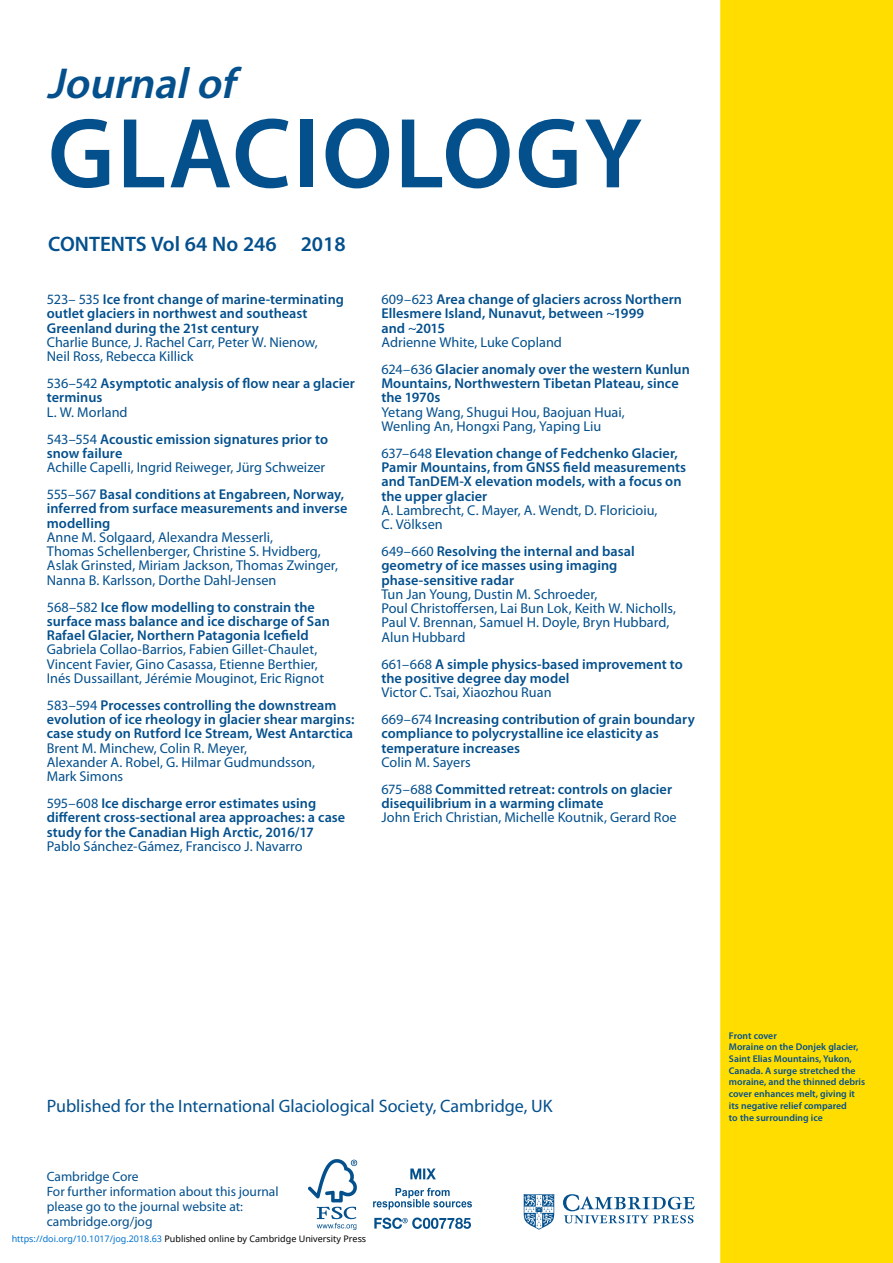
<style>
.page{position:relative;width:893px;height:1263px;background:#fff}
.page>*{position:absolute;margin:0;border:0;box-sizing:border-box;transform-origin:0 0}
.t1{font:600 100.5px "Myriad Pro";letter-spacing:.02em;color:#04508d}
.t2{font:italic 600 43.5px "Myriad Pro";color:#04508d}
.t3{font:600 21px "Myriad Pro";color:#04508d}
.t4{font:18px "Myriad Pro";color:#04508d}
.t5{font:600 14.25px/14.2px "Myriad Pro";color:#04508d}
.t6{font:14.25px/14.2px "Myriad Pro";color:#04508d}
.t7{font:13.5px/15px "Myriad Pro";color:#04508d}
.t8{font:600 9.75px/11.7px "Myriad Pro";color:#04508d}
.t9{font:9px "Noto Sans";color:#000}
.s1{font-weight:400}
.s2{font-weight:600}
.s3{color:#0172cf}
</style>
<div class="page">
<div style="left:720px;top:0;width:172px;height:1263px;background:#ffdd01"></div>
<img style="left:308px;top:1159px;width:164px;height:70px">
<svg style="left:524px;top:1194px;width:171px;height:35px"></svg>
<p class="t2" style="left:47px;top:67px;width:189px">Journalof</p>
<p class="t1" style="left:48px;top:115px;width:596px">GLACIOLOGY</p>
<p class="t3" style="left:48px;top:236px;width:299px">CONTENTS Vol 64 No 246 2018</p>
<p class="t5" style="left:47px;top:293px;width:299px"><span class="s1">523– 535</span> Ice front change of marine-terminating outlet glaciers in northwest and southeast Greenland during the 21st century<br><span class="s1">Charlie Bunce, J. Rachel Carr, Peter W. Nienow, Neil Ross, Rebecca Killick</span></p>
<p class="t5" style="left:47px;top:377px;width:310px"><span class="s1">536–542</span> Asymptotic analysis of flow near a glacier terminus<br><span class="s1">L. W. Morland</span></p>
<p class="t6" style="left:47px;top:433px;width:283px">543–554 <span class="s2">Acoustic emission signatures prior to snow failure<br></span>Achille Capelli, Ingrid Reiweger, Jürg Schweizer</p>
<p class="t6" style="left:47px;top:488px;width:302px">555–567 <span class="s2">Basal conditions at Engabreen, Norway, inferred from surface measurements and inverse modelling<br></span>Anne M. Solgaard, Alexandra Messerli,<br>Thomas Schellenberger, Christine S. Hvidberg, Aslak Grinsted, Miriam Jackson, Thomas Zwinger, Nanna B. Karlsson, Dorthe Dahl-Jensen</p>
<p class="t6" style="left:47px;top:601px;width:285px">568–582 <span class="s2">Ice flow modelling to constrain the surface mass balance and ice discharge of San Rafael Glacier, Northern Patagonia Icefield </span>Gabriela Collao-Barrios, Fabien Gillet-Chaulet, Vincent Favier, Gino Casassa, Etienne Berthier, Inés Dussaillant, Jérémie Mouginot, Eric Rignot</p>
<p class="t5" style="left:47px;top:699px;width:309px"><span class="s1">583–594</span> Processes controlling the downstream evolution of ice rheology in glacier shear margins: case study on Rutford Ice Stream, West Antarctica <span class="s1">Brent M. Minchew, Colin R. Meyer,<br>Alexander A. Robel, G. Hilmar Gudmundsson,<br>Mark Simons</span></p>
<p class="t5" style="left:47px;top:797px;width:300px"><span class="s1">595–608</span> Ice discharge error estimates using different cross-sectional area approaches: a case study for the Canadian High Arctic, 2016/17<br><span class="s1">Pablo Sánchez-Gámez, Francisco J. Navarro</span></p>
<p class="t5" style="left:381px;top:293px;width:302px"><span class="s1">609–623</span> Area change of glaciers across Northern<br>Ellesmere Island, Nunavut, between <span class="s1">~</span>1999<br>and <span class="s1">~</span>2015<br><span class="s1">Adrienne White, Luke Copland</span></p>
<p class="t5" style="left:381px;top:363px;width:310px"><span class="s1">624–636</span> Glacier anomaly over the western Kunlun Mountains, Northwestern Tibetan Plateau, since the 1970s<br><span class="s1">Yetang Wang, Shugui Hou, Baojuan Huai,<br>Wenling An, Hongxi Pang, Yaping Liu</span></p>
<p class="t5" style="left:381px;top:447px;width:306px"><span class="s1">637–648</span> Elevation change of Fedchenko Glacier, Pamir Mountains, from GNSS field measurements and TanDEM-X elevation models, with a focus on the upper glacier<br><span class="s1">A. Lambrecht, C. Mayer, A. Wendt, D. Floricioiu,<br>C. Völksen</span></p>
<p class="t6" style="left:381px;top:545px;width:296px">649–660 <span class="s2">Resolving the internal and basal geometry of ice masses using imaging phase-sensitive radar<br></span>Tun Jan Young, Dustin M. Schroeder,<br>Poul Christoffersen, Lai Bun Lok, Keith W. Nicholls, Paul V. Brennan, Samuel H. Doyle, Bryn Hubbard, Alun Hubbard</p>
<p class="t5" style="left:381px;top:658px;width:303px"><span class="s1">661–668</span> A simple physics-based improvement to the positive degree day model<br><span class="s1">Victor C. Tsai, Xiaozhou Ruan</span></p>
<p class="t5" style="left:381px;top:713px;width:315px"><span class="s1">669–674</span> Increasing contribution of grain boundary compliance to polycrystalline ice elasticity as temperature increases<br><span class="s1">Colin M. Sayers</span></p>
<p class="t5" style="left:381px;top:783px;width:297px"><span class="s1">675–688</span> Committed retreat: controls on glacier disequilibrium in a warming climate<br><span class="s1">John Erich Christian, Michelle Koutnik, Gerard Roe</span></p>
<p class="t4" style="left:47px;top:1099px;width:507px">Published for the International Glaciological Society, Cambridge, UK</p>
<p class="t7" style="left:47px;top:1170px;width:233px">Cambridge Core<br>For further information about this journal please go to the journal website at: cambridge.org/jog</p>
<p class="t9" style="left:12px;top:1232px;width:356px"><span class="s3">https://doi.org/10.1017/jog.2018.63</span> Published online by Cambridge University Press</p>
<p class="t8" style="left:729px;top:1030px;width:138px">Front cover<br>Moraine on the Donjek glacier,<br>Saint Elias Mountains, Yukon,<br>Canada. A surge stretched the moraine, and the thinned debris cover enhances melt, giving it its negative relief compared<br>to the surrounding ice</p>
</div>
